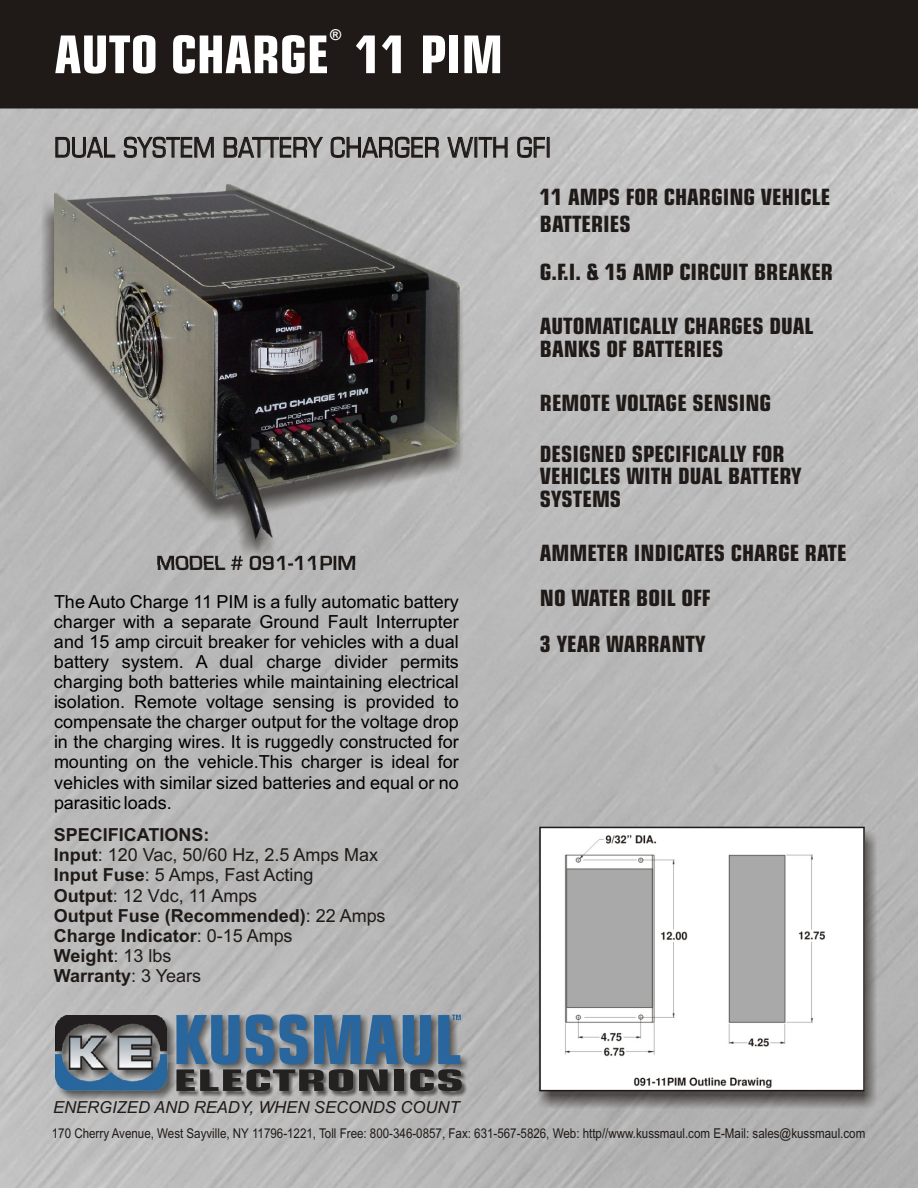
<style>
.page{position:relative;width:918px;height:1188px;background:#fff}
.page>*{position:absolute;margin:0;border:0;box-sizing:border-box;transform-origin:0 0}
.t1{font:700 condensed 67.5px "Eurostile";color:#29669e}
.t2{font:700 condensed 52.05px "Eurostile";color:#fff}
.t3{font:700 condensed 29.7px "Eurostile";color:#242121;scale:1.9 1}
.t4{font:condensed 27.3px "Eurostile";color:#1f1a17}
.t5{font:700 condensed 22.5px/22.8px "Eurostile";color:#1f1a17}
.t6{font:700 21px "Eurostile";color:#1f1a17}
.t7{font:18px/20.1px "Arial";color:#000;text-align:justify}
.t8{font:700 18px/20.1px "Arial";color:#1f1a17}
.t9{font:italic 16.65px "Arial";color:#1f1a17}
.t10{font:700 15px "Arial";color:#fff}
.t11{font:13.5px "Arial";color:#1f1a17;scale:.86 1}
.s1{font-weight:400}
</style>
<div class="page">
<img style="left:0;top:108px;width:918px;height:1080px">
<div style="left:0;top:0;width:918px;height:108px;background:#1f1a17"></div>
<img style="left:42px;top:192px;width:423px;height:372px">
<img style="left:54px;top:184px;width:405px;height:355px">
<img style="left:538px;top:831px;width:339px;height:278px">
<svg style="left:539px;top:827px;width:326px;height:264px"></svg>
<img style="left:174px;top:1014px;width:295px;height:57px">
<img style="left:177px;top:1071px;width:290px;height:25px">
<img style="left:57px;top:1017px;width:120px;height:83px">
<img style="left:55px;top:1016px;width:112px;height:75px">
<p class="t10" style="left:330px;top:29px;width:13px">®</p>
<h2 class="t2" style="left:54px;top:33px;width:450px">AUTO CHARGE 11 PIM</h2>
<h3 class="t4" style="left:54px;top:136px;width:499px">DUAL SYSTEM BATTERY CHARGER WITH GFI</h3>
<p class="t6" style="left:157px;top:556px;width:201px">MODEL # 091-11PIM</p>
<p class="t7" style="left:54px;top:593px;width:406px">The Auto Charge 11 PIM is a fully automatic battery charger with a separate Ground Fault Interrupter and 15 amp circuit breaker for vehicles with a dual battery system. A dual charge divider permits charging both batteries while maintaining electrical isolation. Remote voltage sensing is provided to compensate the charger output for the voltage drop in the charging wires. It is ruggedly constructed for mounting on the vehicle.This charger is ideal for vehicles with similar sized batteries and equal or no parasitic loads.</p>
<p class="t8" style="left:54px;top:827px;width:333px">SPECIFICATIONS:<br>Input<span class="s1">: 120 Vac, 50/60 Hz, 2.5 Amps Max<br></span>Input Fuse<span class="s1">: 5 Amps, Fast Acting<br></span>Output<span class="s1">: 12 Vdc, 11 Amps<br></span>Output Fuse (Recommended)<span class="s1">: 22 Amps<br></span>Charge Indicator<span class="s1">: 0-15 Amps<br></span>Weight<span class="s1">: 13 lbs<br></span>Warranty<span class="s1">: 3 Years</span></p>
<h1 class="t1" style="left:173px;top:1012px;width:291px">KUSSMAUL</h1>
<h3 class="t3" style="left:173px;top:1068px;width:155px">ELECTRONICS</h3>
<p class="t9" style="left:53px;top:1101px;width:408px">ENERGIZED AND READY, WHEN SECONDS COUNT</p>
<p class="t5" style="left:540px;top:186px;width:292px;line-height:26.8px">11 AMPS FOR CHARGING VEHICLE<br>BATTERIES</p>
<p class="t5" style="left:540px;top:263px;width:295px">G.F.I. &amp; 15 AMP CIRCUIT BREAKER</p>
<p class="t5" style="left:540px;top:317px;width:275px">AUTOMATICALLY CHARGES DUAL<br>BANKS OF BATTERIES</p>
<p class="t5" style="left:540px;top:393px;width:233px">REMOTE VOLTAGE SENSING</p>
<p class="t5" style="left:540px;top:444px;width:263px">DESIGNED SPECIFICALLY FOR<br>VEHICLES WITH DUAL BATTERY<br>SYSTEMS</p>
<p class="t5" style="left:540px;top:532px;width:308px;line-height:45.6px">AMMETER INDICATES CHARGE RATE<br>NO WATER BOIL OFF<br>3 YEAR WARRANTY</p>
<p class="t11" style="left:52px;top:1128px;width:947px">170 Cherry Avenue, West Sayville, NY 11796-1221, Toll Free: 800-346-0857, Fax: 631-567-5826, Web: http//www.kussmaul.com E-Mail: sales@kussmaul.com</p>
</div>
